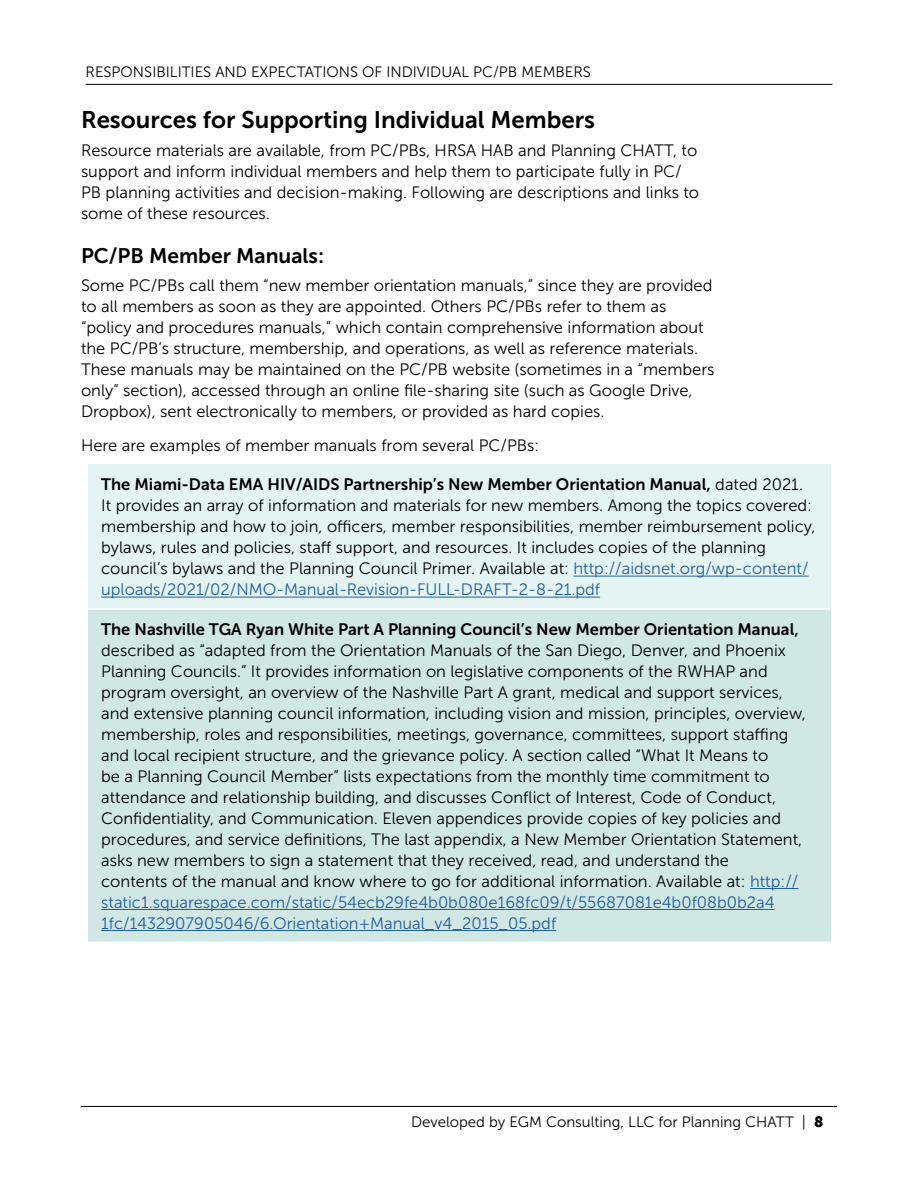
<style>
.page{position:relative;width:918px;height:1188px;background:#fff}
.page>*{position:absolute;margin:0;border:0;box-sizing:border-box;transform-origin:0 0}
.t1{font:24px "Museo Sans 700";color:#000}
.t2{font:21px "Museo Sans 700";color:#000}
.t3{font:16.5px/21px "Museo Sans 300";color:#000}
.t4{font:16.5px "Museo Sans 700";color:#000}
.t5{font:15px "Museo Sans 300";color:#000}
.s1{font-family:"Museo Sans 700"}
.s2{color:#215e9e}
.s3{font-family:"Museo Sans 900"}
</style>
<div class="page">
<hr style="left:86px;top:84px;width:746px;height:1px;background:#000">
<div style="left:88px;top:465px;width:743px;height:144px;background:#e4f4f2"></div>
<div style="left:88px;top:609px;width:743px;height:333px;background:#d1e7e3"></div>
<hr style="left:88px;top:608px;width:743px;height:2px;background:#fff">
<hr style="left:81px;top:1106px;width:756px;height:1px;background:#000">
<hr style="left:573px;top:576px;width:235px;height:1px;background:#215e9e">
<hr style="left:101px;top:597px;width:499px;height:1px;background:#215e9e">
<hr style="left:750px;top:888px;width:48px;height:1px;background:#215e9e">
<hr style="left:101px;top:909px;width:674px;height:1px;background:#215e9e">
<hr style="left:101px;top:930px;width:455px;height:1px;background:#215e9e">
<p class="t5" style="left:86px;top:64px;width:507px">RESPONSIBILITIES AND EXPECTATIONS OF INDIVIDUAL PC/PB MEMBERS</p>
<h2 class="t1" style="left:81px;top:107px;width:516px">Resources for Supporting Individual Members</h2>
<p class="t3" style="left:81px;top:140px;width:620px">Resource materials are available, from PC/PBs, HRSA HAB and Planning CHATT, to support and inform individual members and help them to participate fully in PC/ PB planning activities and decision-making. Following are descriptions and links to some of these resources.</p>
<h3 class="t2" style="left:81px;top:244px;width:245px">PC/PB Member Manuals:</h3>
<p class="t3" style="left:81px;top:275px;width:635px">Some PC/PBs call them “new member orientation manuals,” since they are provided to all members as soon as they are appointed. Others PC/PBs refer to them as “policy and procedures manuals,” which contain comprehensive information about the PC/PB’s structure, membership, and operations, as well as reference materials.<br>These manuals may be maintained on the PC/PB website (sometimes in a “members only” section), accessed through an online fle-sharing site (such as Google Drive, Dropbox), sent electronically to members, or provided as hard copies.</p>
<p class="t3" style="left:81px;top:435px;width:460px">Here are examples of member manuals from several PC/PBs:</p>
<p class="t3" style="left:101px;top:474px;width:716px"><span class="s1">The Miami-Data EMA HIV/AIDS Partnership’s New Member Orientation Manual,</span> dated 2021.<br>It provides an array of information and materials for new members. Among the topics covered: membership and how to join, ofcers, member responsibilities, member reimbursement policy, bylaws, rules and policies, staf support, and resources. It includes copies of the planning council’s bylaws and the Planning Council Primer. Available at: <span class="s2">http://aidsnet.org/wp-content/ uploads/2021/02/NMO-Manual-Revision-FULL-DRAFT-2-8-21.pdf</span></p>
<p class="t4" style="left:101px;top:620px;width:699px">The Nashville TGA Ryan White Part A Planning Council’s New Member Orientation Manual,</p>
<p class="t3" style="left:101px;top:640px;width:706px">described as “adapted from the Orientation Manuals of the San Diego, Denver, and Phoenix Planning Councils.” It provides information on legislative components of the RWHAP and program oversight, an overview of the Nashville Part A grant, medical and support services, and extensive planning council information, including vision and mission, principles, overview, membership, roles and responsibilities, meetings, governance, committees, support stafng and local recipient structure, and the grievance policy. A section called “What It Means to<br>be a Planning Council Member” lists expectations from the monthly time commitment to attendance and relationship building, and discusses Confict of Interest, Code of Conduct, Confdentiality, and Communication. Eleven appendices provide copies of key policies and procedures, and service defnitions, The last appendix, a New Member Orientation Statement, asks new members to sign a statement that they received, read, and understand the<br>contents of the manual and know where to go for additional information. Available at: <span class="s2">http:// static1.squarespace.com/static/54ecb29fe4b0b080e168fc09/t/55687081e4b0f08b0b2a4<br>1fc/1432907905046/6.Orientation+Manual_v4_2015_05.pdf</span></p>
<p class="t5" style="left:411px;top:1114px;width:414px">Developed by EGM Consulting, LLC for Planning CHATT | <span class="s3">8</span></p>
</div>
